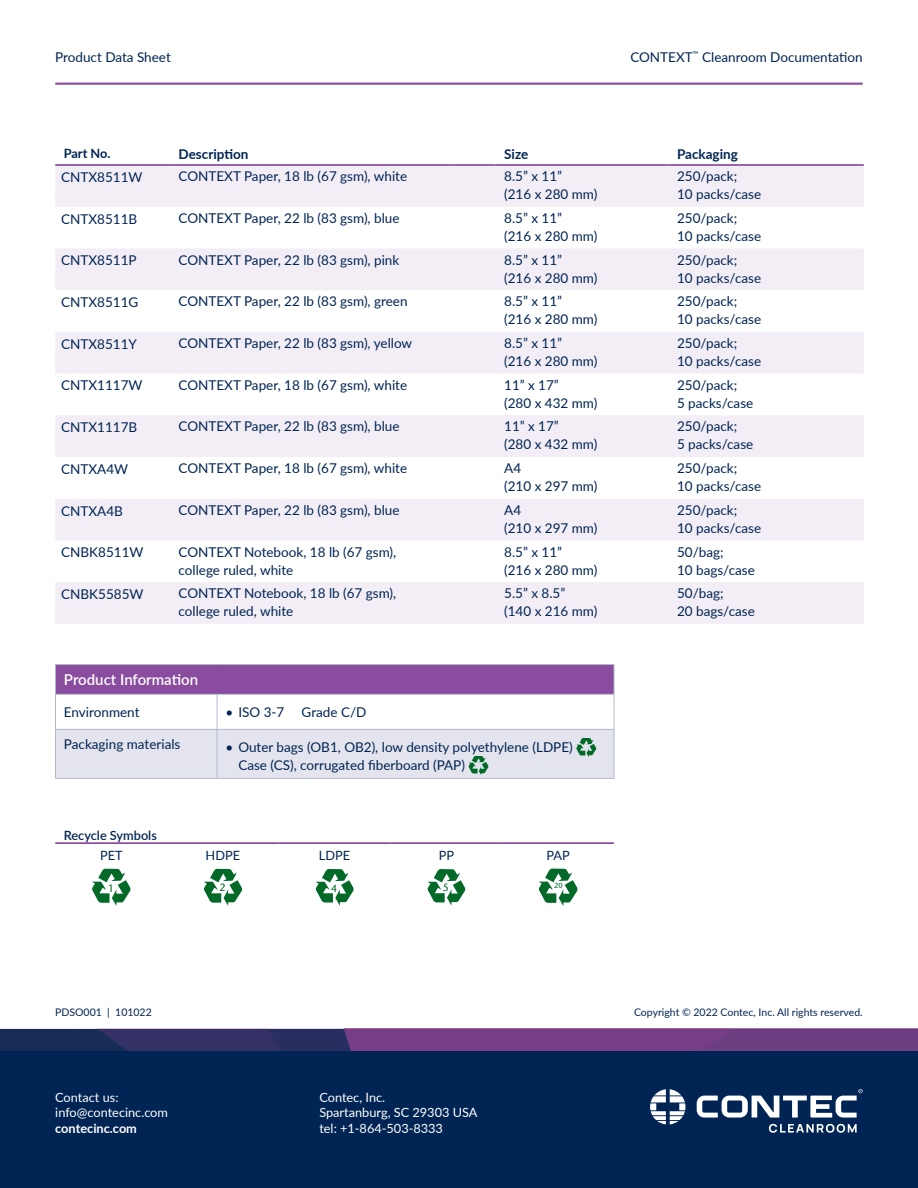
<style>
.page{position:relative;width:918px;height:1188px;background:#fff}
.page>*{position:absolute;margin:0;border:0;box-sizing:border-box;transform-origin:0 0}
.Table_heading-white{font:600 15px "Lato";color:#fff}
.Packaging_table_text{font:13.5px/18px "Lato";color:#002453}
.Table_text{font:13.5px "Lato";color:#002453}
.t1{font:700 13.5px "Lato";color:#002453}
.t2{font:12.75px/15.3px "Lato";color:#fff}
.Packaging_table_text-2{font:12.75px "Lato";color:#002453}
.Packaging_table_text-3{font:600 12.75px "Lato";color:#002453}
.t3{font:700 12.75px "Lato";color:#fff}
._04__Body_text{font:700 12.75px "Lato";letter-spacing:-.01em;color:#002453}
.t4{font:10.5px "Lato";color:#002453}
.t5{font:10.5px "Stone Sans";color:#026928}
.t6{font:7.5px "Stone Sans";color:#026928}
</style>
<div class="page">
<div style="left:0;top:1039px;width:918px;height:149px;background:#002453"></div>
<svg style="left:769px;top:1124px;width:88px;height:9px"></svg>
<svg style="left:697px;top:1089px;width:166px;height:29px"></svg>
<svg style="left:650px;top:1089px;width:35px;height:35px"></svg>
<svg style="left:0;top:1029px;width:918px;height:21px;background:#563876"></svg>
<hr style="left:55px;top:83px;width:808px;height:2px;background:#894c9e">
<svg style="left:55px;top:166px;width:809px;height:458px;fill:#f3eef6"></svg>
<hr style="left:170px;top:164px;width:280px;height:2px;background:#894c9e">
<hr style="left:450px;top:164px;width:46px;height:2px;background:#894c9e">
<hr style="left:55px;top:164px;width:115px;height:2px;background:#894c9e">
<hr style="left:496px;top:164px;width:173px;height:2px;background:#894c9e">
<hr style="left:669px;top:164px;width:195px;height:2px;background:#894c9e">
<div style="left:55px;top:665px;width:559px;height:29px;background:#894c9e"></div>
<hr style="left:614px;top:730px;width:1px;height:48px;background:#b3bad0">
<hr style="left:55px;top:664px;width:162px;height:1px;background:#b3bad0">
<svg style="left:55px;top:665px;width:1px;height:29px"></svg>
<hr style="left:217px;top:664px;width:397px;height:1px;background:#b3bad0">
<svg style="left:614px;top:665px;width:1px;height:29px"></svg>
<hr style="left:55px;top:694px;width:162px;height:1px;background:#b3bad0">
<hr style="left:55px;top:695px;width:1px;height:34px;background:#b3bad0">
<hr style="left:217px;top:694px;width:397px;height:1px;background:#b3bad0">
<hr style="left:217px;top:695px;width:1px;height:34px;background:#b3bad0">
<hr style="left:614px;top:695px;width:1px;height:34px;background:#b3bad0">
<hr style="left:55px;top:778px;width:162px;height:1px;background:#b3bad0">
<hr style="left:217px;top:778px;width:397px;height:1px;background:#b3bad0">
<div style="left:55px;top:729px;width:559px;height:49px;background:#e3e4ed"></div>
<hr style="left:55px;top:842px;width:112px;height:2px;background:#894c9e">
<hr style="left:167px;top:842px;width:112px;height:2px;background:#894c9e">
<hr style="left:279px;top:842px;width:111px;height:2px;background:#894c9e">
<hr style="left:390px;top:842px;width:112px;height:2px;background:#894c9e">
<hr style="left:502px;top:842px;width:112px;height:2px;background:#894c9e">
<svg style="left:92px;top:869px;width:39px;height:37px"></svg>
<svg style="left:204px;top:869px;width:38px;height:37px"></svg>
<svg style="left:316px;top:869px;width:38px;height:37px"></svg>
<svg style="left:427px;top:869px;width:38px;height:37px"></svg>
<svg style="left:539px;top:868px;width:39px;height:38px"></svg>
<p class="Packaging_table_text" style="left:55px;top:47px;width:117px">Product Data Sheet</p>
<p class="Packaging_table_text" style="left:630px;top:47px;width:234px">CONTEXT<sup>™</sup> Cleanroom Documentation</p>
<p class="_04__Body_text" style="left:64px;top:144px;width:48px">Part No.</p>
<p class="t1" style="left:179px;top:144px;width:71px">Description</p>
<p class="t1" style="left:504px;top:144px;width:26px">Size</p>
<p class="t1" style="left:677px;top:144px;width:62px">Packaging</p>
<p class="Packaging_table_text" style="left:61px;top:167px;width:83px">CNTX8511W</p>
<p class="Packaging_table_text" style="left:179px;top:167px;width:230px">CONTEXT Paper, 18 lb (67 gsm), white</p>
<p class="Packaging_table_text" style="left:504px;top:167px;width:95px">8.5” x 11”<br>(216 x 280 mm)</p>
<p class="Packaging_table_text" style="left:677px;top:167px;width:86px">250/pack;<br>10 packs/case</p>
<p class="Packaging_table_text" style="left:61px;top:209px;width:78px">CNTX8511B</p>
<p class="Packaging_table_text" style="left:179px;top:208px;width:222px">CONTEXT Paper, 22 lb (83 gsm), blue</p>
<p class="Packaging_table_text" style="left:504px;top:208px;width:95px">8.5” x 11”<br>(216 x 280 mm)</p>
<p class="Packaging_table_text" style="left:677px;top:208px;width:86px">250/pack;<br>10 packs/case</p>
<p class="Packaging_table_text" style="left:61px;top:251px;width:77px">CNTX8511P</p>
<p class="Packaging_table_text" style="left:179px;top:250px;width:222px">CONTEXT Paper, 22 lb (83 gsm), pink</p>
<p class="Packaging_table_text" style="left:504px;top:250px;width:95px">8.5” x 11”<br>(216 x 280 mm)</p>
<p class="Packaging_table_text" style="left:677px;top:250px;width:86px">250/pack;<br>10 packs/case</p>
<p class="Packaging_table_text" style="left:61px;top:293px;width:79px">CNTX8511G</p>
<p class="Packaging_table_text" style="left:179px;top:292px;width:231px">CONTEXT Paper, 22 lb (83 gsm), green</p>
<p class="Packaging_table_text" style="left:504px;top:292px;width:95px">8.5” x 11”<br>(216 x 280 mm)</p>
<p class="Packaging_table_text" style="left:677px;top:292px;width:86px">250/pack;<br>10 packs/case</p>
<p class="Packaging_table_text" style="left:61px;top:334px;width:77px">CNTX8511Y</p>
<p class="Packaging_table_text" style="left:179px;top:334px;width:235px">CONTEXT Paper, 22 lb (83 gsm), yellow</p>
<p class="Packaging_table_text" style="left:504px;top:334px;width:59px">8.5” x 11”</p>
<p class="Packaging_table_text" style="left:504px;top:352px;width:95px">(216 x 280 mm)</p>
<p class="Packaging_table_text" style="left:677px;top:334px;width:86px">250/pack;<br>10 packs/case</p>
<p class="Packaging_table_text" style="left:61px;top:376px;width:83px">CNTX1117W</p>
<p class="Packaging_table_text" style="left:179px;top:375px;width:230px">CONTEXT Paper, 18 lb (67 gsm), white</p>
<p class="Packaging_table_text" style="left:504px;top:375px;width:95px">11” x 17”<br>(280 x 432 mm)</p>
<p class="Packaging_table_text" style="left:677px;top:375px;width:78px">250/pack;<br>5 packs/case</p>
<p class="Packaging_table_text" style="left:61px;top:418px;width:78px">CNTX1117B</p>
<p class="Packaging_table_text" style="left:179px;top:417px;width:222px">CONTEXT Paper, 22 lb (83 gsm), blue</p>
<p class="Packaging_table_text" style="left:504px;top:417px;width:95px">11” x 17”<br>(280 x 432 mm)</p>
<p class="Packaging_table_text" style="left:677px;top:417px;width:78px">250/pack;<br>5 packs/case</p>
<p class="Packaging_table_text" style="left:61px;top:459px;width:68px">CNTXA4W</p>
<p class="Packaging_table_text" style="left:179px;top:459px;width:230px">CONTEXT Paper, 18 lb (67 gsm), white</p>
<p class="Packaging_table_text" style="left:504px;top:459px;width:18px">A4</p>
<p class="Packaging_table_text" style="left:504px;top:477px;width:95px">(210 x 297 mm)</p>
<p class="Packaging_table_text" style="left:677px;top:459px;width:86px">250/pack;<br>10 packs/case</p>
<p class="Packaging_table_text" style="left:61px;top:501px;width:63px">CNTXA4B</p>
<p class="Packaging_table_text" style="left:179px;top:500px;width:222px">CONTEXT Paper, 22 lb (83 gsm), blue</p>
<p class="Packaging_table_text" style="left:504px;top:500px;width:18px">A4</p>
<p class="Packaging_table_text" style="left:504px;top:518px;width:95px">(210 x 297 mm)</p>
<p class="Packaging_table_text" style="left:677px;top:500px;width:86px">250/pack;<br>10 packs/case</p>
<p class="Packaging_table_text" style="left:61px;top:543px;width:84px">CNBK8511W</p>
<p class="Packaging_table_text" style="left:179px;top:542px;width:219px">CONTEXT Notebook, 18 lb (67 gsm), college ruled, white</p>
<p class="Packaging_table_text" style="left:504px;top:542px;width:95px">8.5” x 11”<br>(216 x 280 mm)</p>
<p class="Packaging_table_text" style="left:677px;top:542px;width:79px">50/bag;<br>10 bags/case</p>
<p class="Packaging_table_text" style="left:61px;top:585px;width:84px">CNBK5585W</p>
<p class="Packaging_table_text" style="left:179px;top:584px;width:219px">CONTEXT Notebook, 18 lb (67 gsm), college ruled, white</p>
<p class="Packaging_table_text" style="left:504px;top:584px;width:95px">5.5” x 8.5”<br>(140 x 216 mm)</p>
<p class="Packaging_table_text" style="left:677px;top:584px;width:79px">50/bag;<br>20 bags/case</p>
<p class="Table_heading-white" style="left:64px;top:669px;width:136px">Product Information</p>
<p class="Table_text" style="left:64px;top:703px;width:77px">Environment</p>
<p class="Packaging_table_text" style="left:226px;top:703px;width:60px">• ISO 3-7</p>
<p class="Packaging_table_text" style="left:302px;top:703px;width:66px">Grade C/D</p>
<p class="Table_text" style="left:64px;top:734px;width:118px">Packaging materials</p>
<p class="Packaging_table_text" style="left:238px;top:737px;width:336px;text-indent:-13px">• Outer bags (OB1, OB2), low density polyethylene (LDPE)<br>Case (CS), corrugated fiberboard (PAP)</p>
<p class="Packaging_table_text-3" style="left:64px;top:826px;width:95px">Recycle Symbols</p>
<p class="Packaging_table_text-2" style="left:100px;top:846px;width:24px">PET</p>
<p class="Packaging_table_text-2" style="left:206px;top:846px;width:36px">HDPE</p>
<p class="Packaging_table_text-2" style="left:319px;top:846px;width:33px">LDPE</p>
<p class="Packaging_table_text-2" style="left:439px;top:846px;width:17px">PP</p>
<p class="Packaging_table_text-2" style="left:547px;top:846px;width:25px">PAP</p>
<p class="t5" style="left:108px;top:882px;width:8px">1</p>
<p class="t5" style="left:219px;top:881px;width:8px">2</p>
<p class="t5" style="left:331px;top:882px;width:8px">4</p>
<p class="t5" style="left:443px;top:881px;width:8px">5</p>
<p class="t6" style="left:554px;top:881px;width:10px">20</p>
<p class="t4" style="left:55px;top:1005px;width:98px">PDSO001 | 101022</p>
<p class="t4" style="left:634px;top:1005px;width:230px">Copyright © 2022 Contec, Inc. All rights reserved.</p>
<p class="t2" style="left:55px;top:1089px;width:114px">Contact us: info@contecinc.com</p>
<p class="t3" style="left:55px;top:1119px;width:83px">contecinc.com</p>
<p class="t2" style="left:319px;top:1089px;width:160px">Contec, Inc.<br>Spartanburg, SC 29303 USA tel: +1-864-503-8333</p>
</div>
